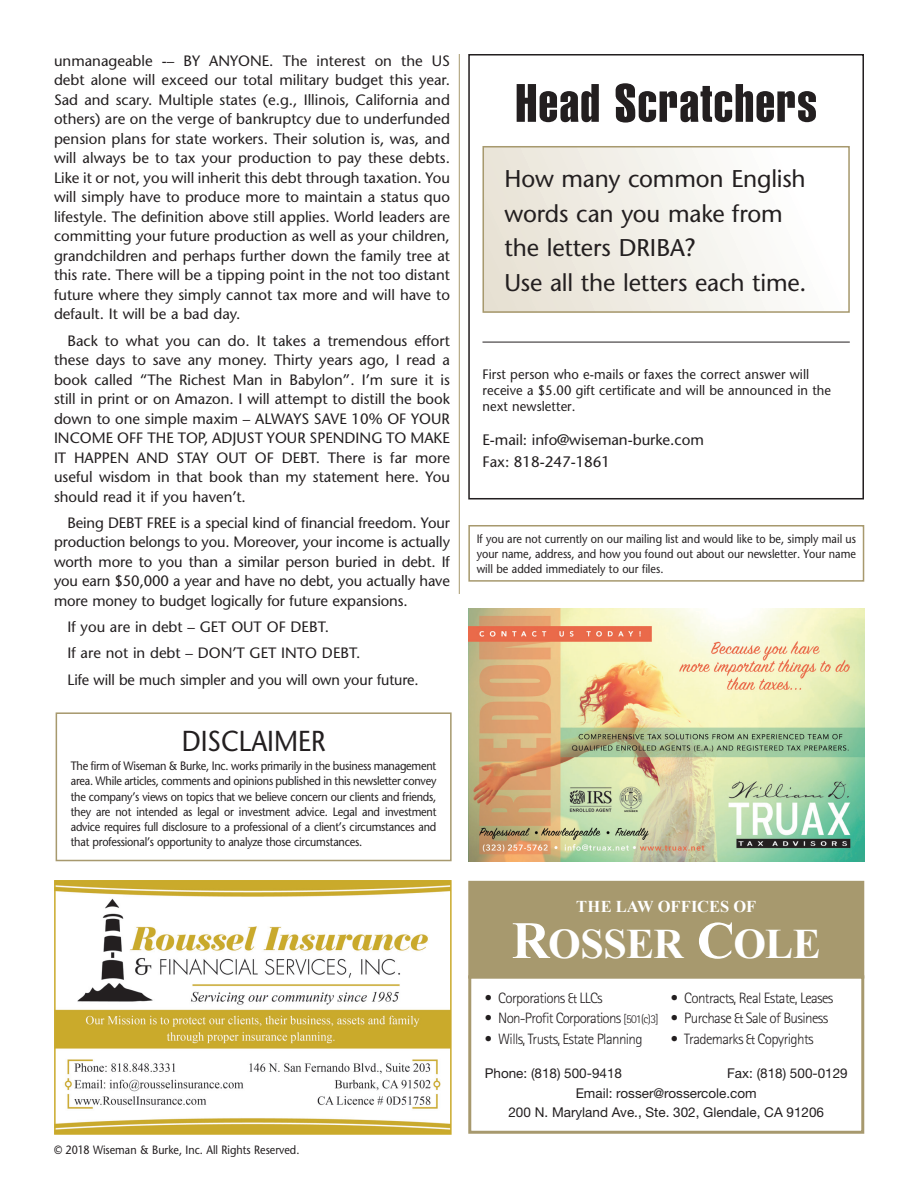
<style>
.page{position:relative;width:918px;height:1188px;background:#fff}
.page>*{position:absolute;margin:0;border:0;box-sizing:border-box;transform-origin:0 0}
.t1{font:53.1px "Helvetica Extra Compressed";letter-spacing:.025em;color:#231f20;scale:1.1 1}
.t2{font:42px "Times New Roman PS Bold MT SC800";letter-spacing:-.01em;color:#fff}
.t3{font:28.8px "Stone Sans";color:#231f20;scale:.9 1}
.t4{font:24.15px/34.5px "Stone Sans";letter-spacing:-.01em;color:#231f20}
.t5{font:700 16.5px "Times New Roman";letter-spacing:.005em;color:#fff}
.t6{font:15.15px/21.9px "Stone Sans";letter-spacing:-.005em;color:#231f20}
.t7{font:15px/19.5px "Stone Sans";color:#231f20;text-align:justify}
.t8{font:300 15px "Rotis Sans Serif";letter-spacing:-.04em;color:#231f20}
.t9{font:13.65px/15.9px "Stone Sans";letter-spacing:.005em;color:#231f20;scale:.95 1}
.t10{font:13.5px "Helvetica Neue";color:#231f20}
.t11{font:12.15px/15.1px "Stone Sans";letter-spacing:-.01em;color:#231f20;text-align:justify;scale:.9 1}
.t12{font:12px "Stone Sans";color:#231f20;scale:.9 1}
.s1{font-size:52.5px}
.s2{font-size:12px}
</style>
<div class="page">
<hr style="left:459px;top:54px;width:1px;height:540px;background:#a7996e">
<img style="left:468px;top:608px;width:396px;height:253px">
<img style="left:57px;top:883px;width:392px;height:249px">
<div style="left:54px;top:880px;width:398px;height:255px;border:2px solid #caaa2b"></div>
<div style="left:468px;top:975px;width:396px;height:159px;border:3px solid #a7996e"></div>
<div style="left:470px;top:882px;width:393px;height:95px;background:#a7996e"></div>
<div style="left:468px;top:881px;width:396px;height:98px;border:3px solid #a7996e"></div>
<div style="left:56px;top:712px;width:396px;height:149px;border:2px solid #a7996e"></div>
<div style="left:468px;top:525px;width:396px;height:57px;border:2px solid #a7996e"></div>
<div style="left:468px;top:54px;width:396px;height:446px;border:2px solid #231f20"></div>
<div style="left:483px;top:147px;width:366px;height:165px;background:linear-gradient(to right,#e7e1d4,#fff)"></div>
<div style="left:482px;top:146px;width:368px;height:167px;border:2px solid #a7996e"></div>
<hr style="left:482px;top:342px;width:368px;height:1px;background:#231f20">
<p class="t7" style="left:54px;top:51px;width:398px">unmanageable -– BY ANYONE. The interest on the US debt alone will exceed our total military budget this year.<br>Sad and scary. Multiple states (e.g., Illinois, California and others) are on the verge of bankruptcy due to underfunded pension plans for state workers. Their solution is, was, and will always be to tax your production to pay these debts.<br>Like it or not, you will inherit this debt through taxation. You will simply have to produce more to maintain a status quo lifestyle. The definition above still applies. World leaders are committing your future production as well as your children, grandchildren and perhaps further down the family tree at this rate. There will be a tipping point in the not too distant future where they simply cannot tax more and will have to default. It will be a bad day.</p>
<p class="t7" style="left:54px;top:331px;width:398px;text-indent:14px">Back to what you can do. It takes a tremendous effort these days to save any money. Thirty years ago, I read a book called “The Richest Man in Babylon”. I’m sure it is still in print or on Amazon. I will attempt to distill the book down to one simple maxim – ALWAYS SAVE 10% OF YOUR INCOME OFF THE TOP, ADJUST YOUR SPENDING TO MAKE IT HAPPEN AND STAY OUT OF DEBT. There is far more useful wisdom in that book than my statement here. You should read it if you haven’t.</p>
<p class="t7" style="left:54px;top:513px;width:398px;text-indent:13px">Being DEBT FREE is a special kind of financial freedom. Your production belongs to you. Moreover, your income is actually worth more to you than a similar person buried in debt. If you earn $50,000 a year and have no debt, you actually have more money to budget logically for future expansions.</p>
<p class="t7" style="left:68px;top:614px;width:353px;line-height:26.2px;text-align:left">If you are in debt – GET OUT OF DEBT.<br>If are not in debt – DON’T GET INTO DEBT.<br>Life will be much simpler and you will own your future.</p>
<h3 class="t3" style="left:182px;top:723px;width:161px">DISCLAIMER</h3>
<p class="t11" style="left:71px;top:758px;width:408px">The firm of Wiseman &amp; Burke, Inc. works primarily in the business management area. While articles, comments and opinions published in this newsletter convey the company’s views on topics that we believe concern our clients and friends, they are not intended as legal or investment advice. Legal and investment advice requires full disclosure to a professional of a client’s circumstances and that professional’s opportunity to analyze those circumstances.</p>
<p class="t12" style="left:54px;top:1143px;width:274px">© 2018 Wiseman &amp; Burke, Inc. All Rights Reserved.</p>
<h1 class="t1" style="left:516px;top:71px;width:275px">Head Scratchers</h1>
<h3 class="t4" style="left:504px;top:161px;width:303px">How many common English words can you make from the letters DRIBA?<br>Use all the letters each time.</h3>
<p class="t9" style="left:482px;top:366px;width:369px">First person who e-mails or faxes the correct answer will receive a $5.00 gift certificate and will be announced in the next newsletter.</p>
<p class="t6" style="left:482px;top:429px;width:223px">E-mail: info@wiseman-burke.com<br>Fax: 818-247-1861</p>
<p class="t11" style="left:477px;top:531px;width:423px">If you are not currently on our mailing list and would like to be, simply mail us your name, address, and how you found out about our newsletter. Your name will be added immediately to our files.</p>
<p class="t5" style="left:576px;top:895px;width:182px">THE LAW OFFICES OF</p>
<h2 class="t2" style="left:512px;top:915px;width:310px"><span class="s1">R</span>OSSER <span class="s1">C</span>OLE</h2>
<p class="t8" style="left:485px;top:990px;width:119px">• Corporations &amp; LLCs</p>
<p class="t8" style="left:485px;top:1010px;width:175px">• Non-Profit Corporations <span class="s2">[501(c)3]</span></p>
<p class="t8" style="left:485px;top:1030px;width:159px">• Wills, Trusts, Estate Planning</p>
<p class="t8" style="left:671px;top:990px;width:164px">• Contracts, Real Estate, Leases</p>
<p class="t8" style="left:671px;top:1010px;width:159px">• Purchase &amp; Sale of Business</p>
<p class="t8" style="left:671px;top:1030px;width:145px">• Trademarks &amp; Copyrights</p>
<p class="t10" style="left:485px;top:1065px;width:139px">Phone: (818) 500-9418</p>
<p class="t10" style="left:727px;top:1065px;width:122px">Fax: (818) 500-0129</p>
<p class="t10" style="left:576px;top:1085px;width:183px">Email: rosser@rossercole.com</p>
<p class="t10" style="left:508px;top:1104px;width:317px">200 N. Maryland Ave., Ste. 302, Glendale, CA 91206</p>
</div>
